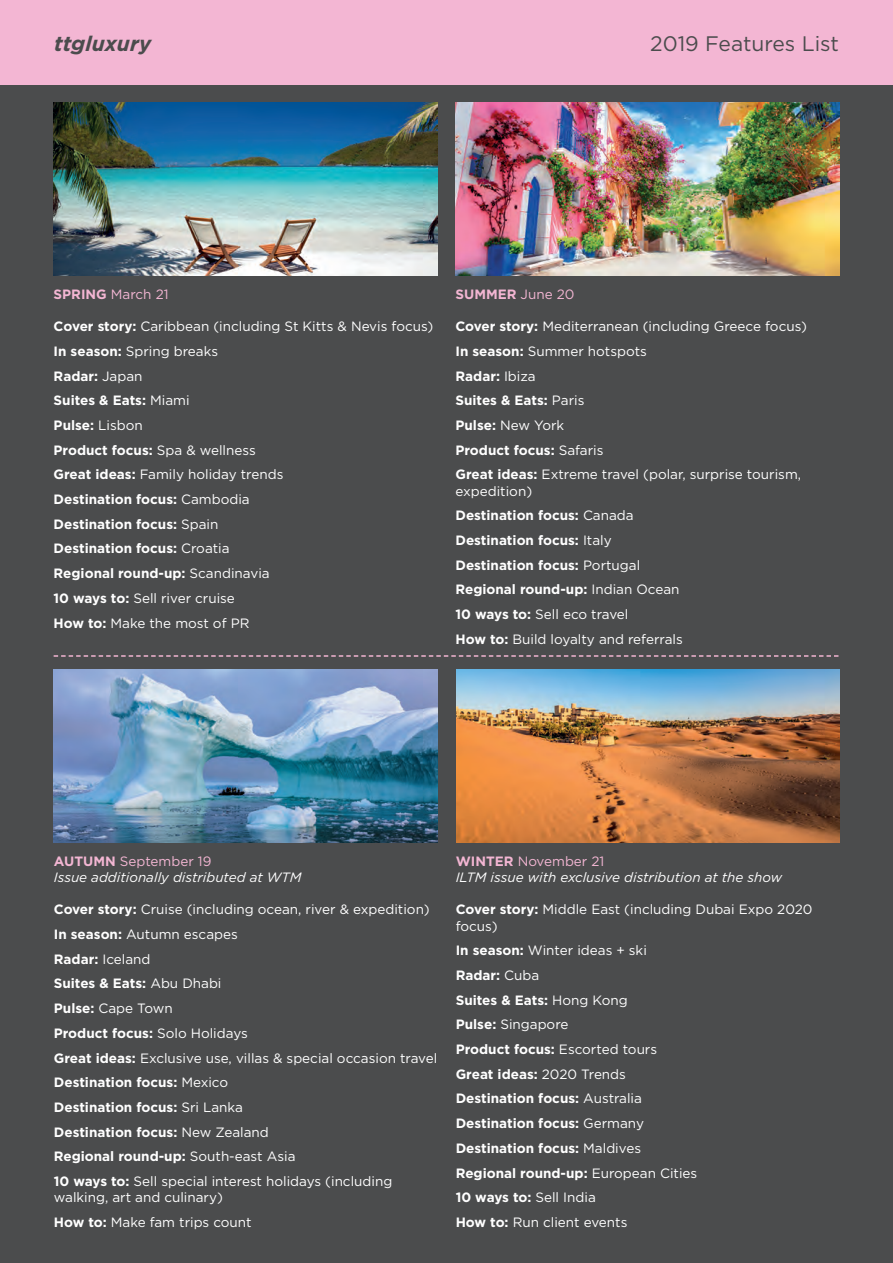
<style>
.page{position:relative;width:893px;height:1263px;background:#fff}
.page>*{position:absolute;margin:0;border:0;box-sizing:border-box;transform-origin:0 0}
.t1{font:21px "Gotham";color:#4b4c4d}
.t2{font:italic 700 21px "Gotham";color:#4b4c4d}
.t3{font:13.5px/16.2px "Gotham";color:#fff}
.t4{font:700 13.5px "Gotham";color:#fff}
.t5{font:italic 13.5px/16.2px "Gotham";color:#fff}
.t6{font:13.5px "Gotham";color:#f3b6d3}
.t7{font:700 13.5px "Gotham";color:#f3b6d3}
.s1{font-weight:700}
.s2{font-weight:400}
.s3{font-weight:700;font-style:normal;color:#f3b6d3}
.s4{font-style:normal;color:#f3b6d3}
</style>
<div class="page">
<div style="left:0;top:0;width:893px;height:128px;background:#f3b6d3"></div>
<div style="left:0;top:86px;width:893px;height:1177px;background:#4b4c4d"></div>
<svg style="left:54px;top:655px;width:785px;height:2px"></svg>
<img style="left:54px;top:102px;width:383px;height:173px">
<img style="left:54px;top:669px;width:384px;height:173px">
<img style="left:456px;top:102px;width:384px;height:173px">
<img style="left:456px;top:669px;width:384px;height:173px">
<p class="t2" style="left:54px;top:30px;width:99px">ttgluxury</p>
<p class="t1" style="left:650px;top:30px;width:190px">2019 Features List</p>
<p class="t6" style="left:54px;top:285px;width:116px"><span class="s1">SPRING</span> March 21</p>
<p class="t3" style="left:54px;top:318px;width:381px"><span class="s1">Cover story:</span> Caribbean (including St Kitts &amp; Nevis focus)</p>
<p class="t3" style="left:54px;top:343px;width:166px"><span class="s1">In season:</span> Spring breaks</p>
<p class="t4" style="left:54px;top:367px;width:90px">Radar: <span class="s2">Japan</span></p>
<p class="t4" style="left:54px;top:391px;width:137px">Suites &amp; Eats: <span class="s2">Miami</span></p>
<p class="t4" style="left:54px;top:416px;width:91px">Pulse: <span class="s2">Lisbon</span></p>
<p class="t4" style="left:54px;top:441px;width:204px">Product focus: <span class="s2">Spa &amp; wellness</span></p>
<p class="t3" style="left:54px;top:466px;width:231px"><span class="s1">Great ideas:</span> Family holiday trends</p>
<p class="t4" style="left:54px;top:490px;width:198px">Destination focus: <span class="s2">Cambodia</span></p>
<p class="t4" style="left:54px;top:515px;width:166px">Destination focus: <span class="s2">Spain</span></p>
<p class="t4" style="left:54px;top:540px;width:177px">Destination focus: <span class="s2">Croatia</span></p>
<p class="t4" style="left:54px;top:564px;width:218px">Regional round-up: <span class="s2">Scandinavia</span></p>
<p class="t3" style="left:54px;top:590px;width:183px"><span class="s1">10 ways to:</span> Sell river cruise</p>
<p class="t3" style="left:54px;top:614px;width:197px"><span class="s1">How to:</span> Make the most of PR</p>
<p class="t7" style="left:455px;top:285px;width:121px">SUMMER <span class="s2">June 20</span></p>
<p class="t3" style="left:455px;top:318px;width:353px"><span class="s1">Cover story:</span> Mediterranean (including Greece focus)</p>
<p class="t3" style="left:455px;top:343px;width:193px"><span class="s1">In season:</span> Summer hotspots</p>
<p class="t4" style="left:455px;top:367px;width:82px">Radar: <span class="s2">Ibiza</span></p>
<p class="t4" style="left:455px;top:391px;width:130px">Suites &amp; Eats: <span class="s2">Paris</span></p>
<p class="t3" style="left:455px;top:417px;width:110px"><span class="s1">Pulse:</span> New York</p>
<p class="t4" style="left:455px;top:441px;width:149px">Product focus: <span class="s2">Safaris</span></p>
<p class="t3" style="left:455px;top:466px;width:347px"><span class="s1">Great ideas:</span> Extreme travel (polar, surprise tourism, expedition)</p>
<p class="t4" style="left:455px;top:506px;width:180px">Destination focus: <span class="s2">Canada</span></p>
<p class="t4" style="left:455px;top:531px;width:158px">Destination focus: <span class="s2">Italy</span></p>
<p class="t4" style="left:455px;top:556px;width:186px">Destination focus: <span class="s2">Portugal</span></p>
<p class="t4" style="left:455px;top:581px;width:226px">Regional round-up: <span class="s2">Indian Ocean</span></p>
<p class="t3" style="left:455px;top:606px;width:174px"><span class="s1">10 ways to:</span> Sell eco travel</p>
<p class="t3" style="left:455px;top:631px;width:229px"><span class="s1">How to:</span> Build loyalty and referrals</p>
<p class="t6" style="left:54px;top:852px;width:159px"><span class="s1">AUTUMN</span> September 19</p>
<p class="t5" style="left:54px;top:869px;width:249px">Issue additionally distributed at WTM</p>
<p class="t3" style="left:54px;top:901px;width:377px"><span class="s1">Cover story:</span> Cruise (including ocean, river &amp; expedition)</p>
<p class="t3" style="left:54px;top:926px;width:185px"><span class="s1">In season:</span> Autumn escapes</p>
<p class="t3" style="left:54px;top:950px;width:98px"><span class="s1">Radar:</span> Iceland</p>
<p class="t4" style="left:54px;top:975px;width:169px">Suites &amp; Eats: <span class="s2">Abu Dhabi</span></p>
<p class="t3" style="left:54px;top:1000px;width:120px"><span class="s1">Pulse:</span> Cape Town</p>
<p class="t4" style="left:54px;top:1024px;width:195px">Product focus: <span class="s2">Solo Holidays</span></p>
<p class="t3" style="left:54px;top:1049px;width:385px"><span class="s1">Great ideas:</span> Exclusive use, villas &amp; special occasion travel</p>
<p class="t4" style="left:54px;top:1073px;width:176px">Destination focus: <span class="s2">Mexico</span></p>
<p class="t4" style="left:54px;top:1098px;width:191px">Destination focus: <span class="s2">Sri Lanka</span></p>
<p class="t4" style="left:54px;top:1123px;width:216px">Destination focus: <span class="s2">New Zealand</span></p>
<p class="t4" style="left:54px;top:1147px;width:243px">Regional round-up: <span class="s2">South-east Asia</span></p>
<p class="t3" style="left:54px;top:1173px;width:340px"><span class="s1">10 ways to:</span> Sell special interest holidays (including walking, art and culinary)</p>
<p class="t3" style="left:54px;top:1214px;width:199px"><span class="s1">How to:</span> Make fam trips count</p>
<p class="t5" style="left:456px;top:852px;width:328px"><span class="s3">WINTER</span> <span class="s4">November 21<br></span>ILTM issue with exclusive distribution at the show</p>
<p class="t3" style="left:456px;top:901px;width:358px"><span class="s1">Cover story:</span> Middle East (including Dubai Expo 2020 focus)</p>
<p class="t3" style="left:456px;top:942px;width:193px"><span class="s1">In season:</span> Winter ideas + ski</p>
<p class="t4" style="left:456px;top:966px;width:85px">Radar: <span class="s2">Cuba</span></p>
<p class="t4" style="left:456px;top:991px;width:174px">Suites &amp; Eats: <span class="s2">Hong Kong</span></p>
<p class="t3" style="left:456px;top:1016px;width:114px"><span class="s1">Pulse:</span> Singapore</p>
<p class="t4" style="left:456px;top:1040px;width:203px">Product focus: <span class="s2">Escorted tours</span></p>
<p class="t4" style="left:456px;top:1065px;width:172px">Great ideas: <span class="s2">2020 Trends</span></p>
<p class="t4" style="left:456px;top:1090px;width:188px">Destination focus: <span class="s2">Australia</span></p>
<p class="t4" style="left:456px;top:1114px;width:190px">Destination focus: <span class="s2">Germany</span></p>
<p class="t4" style="left:456px;top:1139px;width:187px">Destination focus: <span class="s2">Maldives</span></p>
<p class="t4" style="left:456px;top:1164px;width:243px">Regional round-up: <span class="s2">European Cities</span></p>
<p class="t4" style="left:456px;top:1188px;width:142px">10 ways to: <span class="s2">Sell India</span></p>
<p class="t3" style="left:456px;top:1214px;width:173px"><span class="s1">How to:</span> Run client events</p>
</div>
